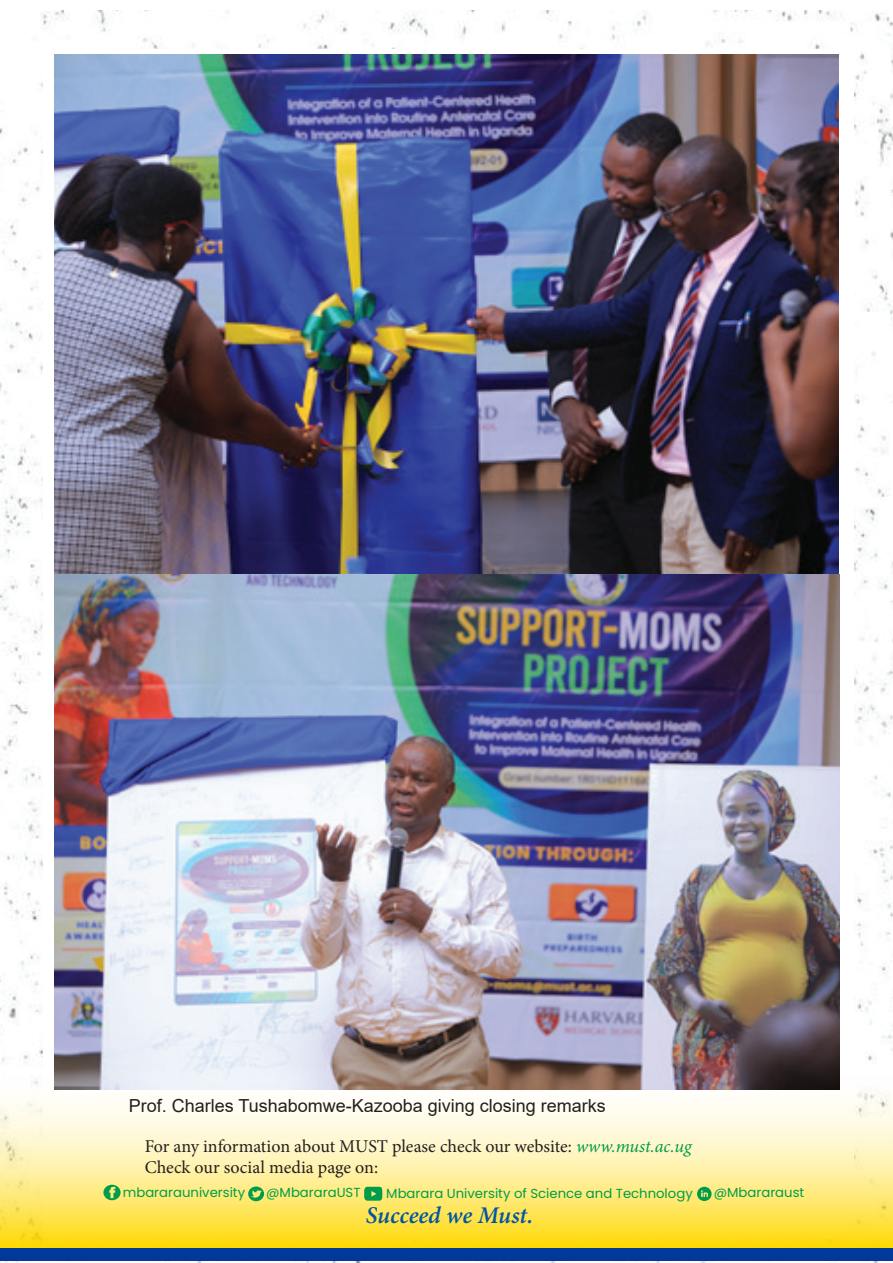
<style>
.page{position:relative;width:893px;height:1263px;background:#fff}
.page>*{position:absolute;margin:0;border:0;box-sizing:border-box;transform-origin:0 0}
.t1{font:italic 600 24px "Minion Pro";letter-spacing:-.005em;color:#0155a6}
.t2{font:18px "Minion Pro";letter-spacing:-.005em;color:#231f20}
.t3{font:18px "Arial";color:#231f20}
.t4{font:13.05px "Poppins";color:#009c4b}
.s1{font-style:italic;color:#009c4b}
</style>
<div class="page">
<img style="left:0;top:11px;width:893px;height:1252px">
<div style="left:43px;top:50px;width:811px;height:1189px;background:#fff"></div>
<div style="left:0;top:1247px;width:893px;height:14px;background:#003999"></div>
<svg style="left:0;top:1070px;width:893px;height:177px;background:#feee9d"></svg>
<svg style="left:103px;top:1185px;width:18px;height:15px"></svg>
<svg style="left:248px;top:1186px;width:16px;height:15px"></svg>
<svg style="left:364px;top:1187px;width:18px;height:14px"></svg>
<svg style="left:697px;top:1187px;width:15px;height:14px"></svg>
<img style="left:54px;top:55px;width:786px;height:1034px">
<p class="t3" style="left:129px;top:1094px;width:479px">Prof. Charles Tushabomwe-Kazooba giving closing remarks</p>
<p class="t2" style="left:145px;top:1134px;width:548px">For any information about MUST please check our website: <span class="s1">www.must.ac.ug</span></p>
<p class="t2" style="left:145px;top:1156px;width:235px">Check our social media page on:</p>
<p class="t4" style="left:123px;top:1185px;width:124px">mbararauniversity</p>
<p class="t4" style="left:266px;top:1185px;width:96px">@MbararaUST</p>
<p class="t4" style="left:386px;top:1185px;width:308px">Mbarara University of Science and Technology</p>
<p class="t4" style="left:714px;top:1185px;width:92px">@Mbararaust</p>
<p class="t1" style="left:366px;top:1198px;width:169px">Succeed we Must.</p>
</div>
